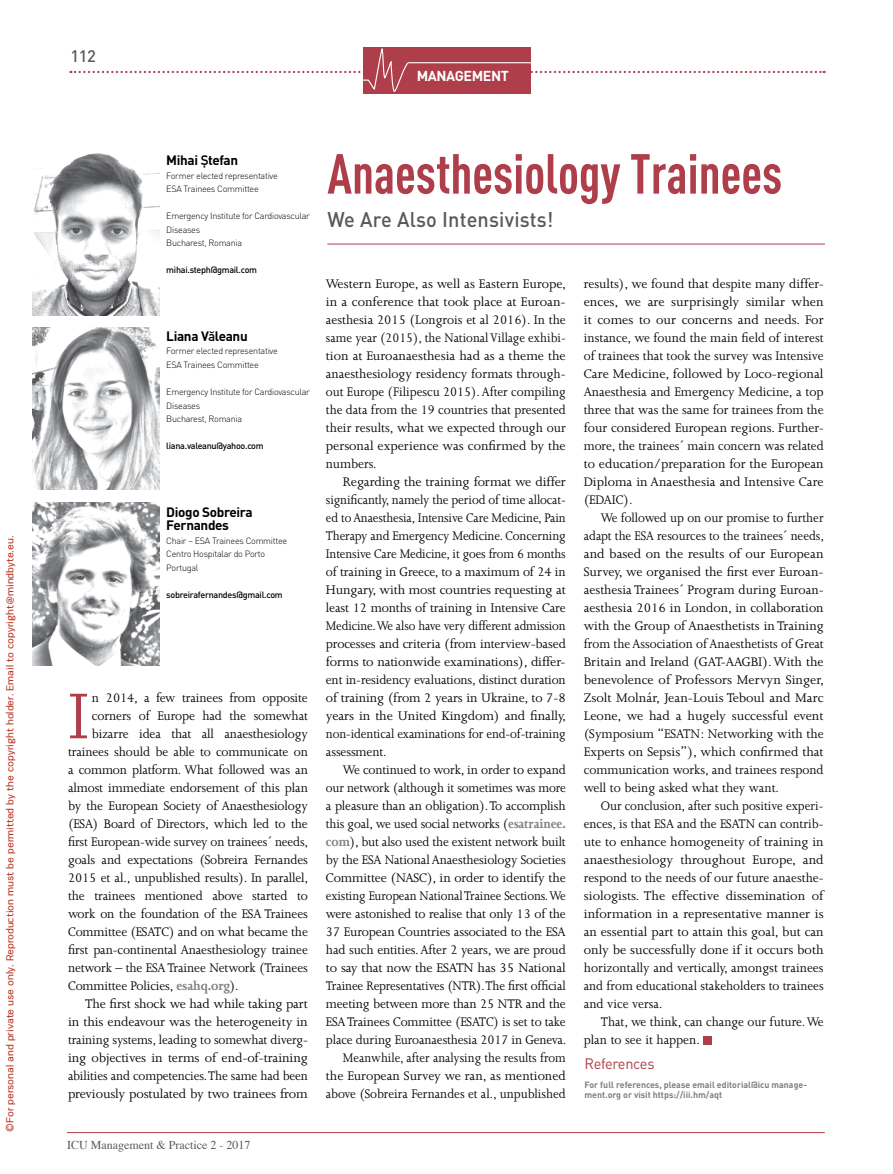
<style>
.page{position:relative;width:893px;height:1174px;background:#fff}
.page>*{position:absolute;margin:0;border:0;box-sizing:border-box;transform-origin:0 0}
.t1{font:74.4px "Joanna";color:#ad3e4a}
.t2{font:700 55.5px "DIN Cond";color:#ad3e4a;scale:.95 1}
.t3{font:500 21px "DIN";letter-spacing:.01em;color:#58595b;scale:.95 1}
.t4{font:500 16.5px "DIN";color:#58595b}
.t5{font:15px "DIN Pro";letter-spacing:-.02em;color:#ad3e4a}
.t6{font:14.25px/18px "Joanna";letter-spacing:-.01em;color:#000;text-align:justify}
.t7{font:14.25px/18px "Joanna";letter-spacing:-.01em;color:#000;text-align:justify;scale:.94 1}
.t8{font:14.25px/18px "Joanna";letter-spacing:-.01em;color:#000;text-align:justify;scale:.93 1}
.t9{font:14.25px/18px "Joanna";letter-spacing:-.01em;color:#000;scale:.96 1}
.t10{font:14.25px "Joanna";letter-spacing:-.01em;color:#000;scale:.95 1}
.t11{font:700 14.25px "DIN";letter-spacing:-.03em;color:#fff}
.t12{font:700 13.5px/13.5px "DIN";letter-spacing:-.025em;color:#000}
.t13{font:12px "Times";color:#58595b}
.t14{font:10.5px "PRC Fidelity";color:#b82e1b}
.t15{font:300 9px/13.5px "DIN";letter-spacing:-.03em;color:#000}
.t16{font:700 9px/10.5px "DIN";color:#7e8083}
.t17{font:500 9px "DIN";letter-spacing:-.03em;color:#000}
.s1{font-family:"DIN Alternate"}
.s2{font-weight:700;color:#7e8083}
</style>
<div class="page">
<hr style="left:67px;top:1132px;width:758px;height:1px;background:#ad3e4a">
<div style="left:363px;top:47px;width:168px;height:47px;background:#ad3e4a"></div>
<svg style="left:70px;top:48px;width:755px;height:44px"></svg>
<div style="left:703px;top:1035px;width:8px;height:9px;background:#ad3e4a"></div>
<hr style="left:327px;top:244px;width:498px;height:1px;background:#ad3e4a">
<img style="left:32px;top:153px;width:128px;height:162px">
<img style="left:32px;top:327px;width:128px;height:162px">
<img style="left:32px;top:503px;width:128px;height:162px">
<p class="t14" style="left:4px;top:1131px;width:597px;rotate:-90deg">©For personal and private use only. Reproduction must be permitted by the copyright holder. Email to copyright@mindbyte.eu.</p>
<p class="t4" style="left:71px;top:46px;width:27px">112</p>
<p class="t11" style="left:417px;top:66px;width:94px">MANAGEMENT</p>
<p class="t12" style="left:166px;top:153px;width:73px">Mihai <span class="s1">Ș</span>tefan</p>
<p class="t15" style="left:166px;top:169px;width:113px">Former elected representative<br>ESA Trainees Committee</p>
<p class="t15" style="left:166px;top:209px;width:145px">Emergency Institute for Cardiovascular<br>Diseases<br>Bucharest, Romania</p>
<p class="t17" style="left:166px;top:264px;width:92px">mihai.steph@gmail.com</p>
<p class="t12" style="left:166px;top:329px;width:83px">Liana V<span class="s1">ă</span>leanu</p>
<p class="t15" style="left:166px;top:344px;width:113px">Former elected representative<br>ESA Trainees Committee</p>
<p class="t15" style="left:166px;top:385px;width:145px">Emergency Institute for Cardiovascular<br>Diseases<br>Bucharest, Romania</p>
<p class="t17" style="left:166px;top:440px;width:99px">liana.valeanu@yahoo.com</p>
<p class="t12" style="left:166px;top:504px;width:88px">Diogo Sobreira<br>Fernandes</p>
<p class="t15" style="left:166px;top:533px;width:122px">Chair – ESA Trainees Committee<br>Centro Hospitalar do Porto<br>Portugal</p>
<p class="t17" style="left:166px;top:588px;width:118px">sobreirafernandes@gmail.com</p>
<h1 class="t1" style="left:68px;top:676px;width:23px">I</h1>
<p class="t6" style="left:92px;top:689px;width:217px">n 2014, a few trainees from opposite</p>
<p class="t6" style="left:92px;top:707px;width:217px">corners of Europe had the somewhat</p>
<p class="t6" style="left:92px;top:725px;width:217px">bizarre idea that all anaesthesiology</p>
<p class="t6" style="left:68px;top:743px;width:241px">trainees should be able to communicate on</p>
<p class="t6" style="left:68px;top:761px;width:241px">a common platform. What followed was an</p>
<p class="t6" style="left:68px;top:779px;width:241px">almost immediate endorsement of this plan</p>
<p class="t6" style="left:68px;top:797px;width:241px">by the European Society of Anaesthesiology</p>
<p class="t6" style="left:68px;top:815px;width:241px">(ESA) Board of Directors, which led to the</p>
<p class="t10" style="left:68px;top:834px;width:255px">first European-wide survey on trainees´ needs,</p>
<p class="t6" style="left:68px;top:851px;width:241px">goals and expectations (Sobreira Fernandes</p>
<p class="t6" style="left:68px;top:869px;width:242px">2015 et al., unpublished results). In parallel,</p>
<p class="t6" style="left:68px;top:887px;width:241px">the trainees mentioned above started to</p>
<p class="t6" style="left:68px;top:905px;width:241px">work on the foundation of the ESA Trainees</p>
<p class="t6" style="left:68px;top:923px;width:241px">Committee (ESATC) and on what became the</p>
<p class="t6" style="left:68px;top:941px;width:241px">first pan-continental Anaesthesiology trainee</p>
<p class="t6" style="left:68px;top:959px;width:241px">network – the ESA Trainee Network (Trainees</p>
<p class="t6" style="left:68px;top:977px;width:172px">Committee Policies, <span class="s2">esahq.org</span>).</p>
<p class="t6" style="left:85px;top:995px;width:224px">The first shock we had while taking part</p>
<p class="t6" style="left:68px;top:1013px;width:241px">in this endeavour was the heterogeneity in</p>
<p class="t9" style="left:68px;top:1031px;width:251px">training systems, leading to somewhat diverg-</p>
<p class="t6" style="left:68px;top:1049px;width:241px">ing objectives in terms of end-of-training</p>
<p class="t10" style="left:68px;top:1068px;width:254px">abilities and competencies. The same had been</p>
<p class="t6" style="left:68px;top:1085px;width:241px">previously postulated by two trainees from</p>
<p class="t13" style="left:67px;top:1134px;width:185px">ICU Management &amp; Practice 2 - 2017</p>
<h2 class="t2" style="left:327px;top:140px;width:480px">Anaesthesiology Trainees</h2>
<h3 class="t3" style="left:327px;top:206px;width:240px">We Are Also Intensivists!</h3>
<p class="t6" style="left:326px;top:275px;width:242px">Western Europe, as well as Eastern Europe, in a conference that took place at Euroan&shy;aesthesia 2015 (Longrois et al 2016). In the same year (2015), the National Village exhibi&shy;tion at Euroanaesthesia had as a theme the anaesthesiology residency formats through&shy;out Europe (Filipescu 2015). After compiling the data from the 19 countries that presented their results, what we expected through our personal experience was confirmed by the numbers.</p>
<p class="t6" style="left:326px;top:473px;width:242px;text-indent:17px">Regarding the training format we differ significantly, namely the period of time allocat&shy;ed to Anaesthesia, Intensive Care Medicine, Pain Therapy and Emergency Medicine. Concerning Intensive Care Medicine, it goes from 6 months of training in Greece, to a maximum of 24 in Hungary, with most countries requesting at least 12 months of training in Intensive Care Medicine. We also have very different admission processes and criteria (from interview-based forms to nationwide examinations), differ&shy;ent in-residency evaluations, distinct duration of training (from 2 years in Ukraine, to 7-8 years in the United Kingdom) and finally, non-identical examinations for end-of-training assessment.</p>
<p class="t6" style="left:326px;top:761px;width:242px;text-align:right">We continued to work, in order to expand our network (although it sometimes was more a pleasure than an obligation). To accomplish this goal, we used social networks (<span class="s2">esatrainee. com</span>), but also used the existent network built by the ESA National Anaesthesiology Societies Committee (NASC), in order to identify the existing European National Trainee Sections. We were astonished to realise that only 13 of the 37 European Countries associated to the ESA had such entities. After 2 years, we are proud to say that now the ESATN has 35 National Trainee Representatives (NTR). The first official meeting between more than 25 NTR and the ESA Trainees Committee (ESATC) is set to take place during Euroanaesthesia 2017 in Geneva.<br>Meanwhile, after analysing the results from the European Survey we ran, as mentioned above (Sobreira Fernandes et al., unpublished</p>
<p class="t6" style="left:584px;top:275px;width:241px">results), we found that despite many differ&shy;ences, we are surprisingly similar when it comes to our concerns and needs. For instance, we found the main field of interest of trainees that took the survey was Intensive Care Medicine, followed by Loco-regional Anaesthesia and Emergency Medicine, a top three that was the same for trainees from the four considered European regions. Further&shy;more, the trainees´ main concern was related to education/preparation for the European Diploma in Anaesthesia and Intensive Care (EDAIC).</p>
<p class="t7" style="left:584px;top:509px;width:257px;text-indent:17px">We followed up on our promise to further adapt the ESA resources to the trainees´ needs, and based on the results of our European Survey, we organised the first ever Euroan&shy;aesthesia Trainees´ Program during Euroan&shy;aesthesia 2016 in London, in collaboration with the Group of Anaesthetists in Training from the Association of Anaesthetists of Great Britain and Ireland (GAT-AAGBI). With the benevolence of Professors Mervyn Singer, Zsolt Molnár, Jean-Louis Teboul and Marc Leone, we had a hugely successful event (Symposium “ESATN: Networking with the Experts on Sepsis”), which confirmed that communication works, and trainees respond well to being asked what they want.</p>
<p class="t8" style="left:584px;top:797px;width:259px;text-indent:17px">Our conclusion, after such positive experi&shy;ences, is that ESA and the ESATN can contrib&shy;ute to enhance homogeneity of training in anaesthesiology throughout Europe, and respond to the needs of our future anaesthe&shy;siologists. The effective dissemination of information in a representative manner is an essential part to attain this goal, but can only be successfully done if it occurs both horizontally and vertically, amongst trainees and from educational stakeholders to trainees and vice versa.</p>
<p class="t9" style="left:584px;top:1013px;width:251px;text-indent:17px">That, we think, can change our future. We plan to see it happen.</p>
<p class="t5" style="left:584px;top:1053px;width:72px">References</p>
<p class="t16" style="left:584px;top:1078px;width:224px">For full references, please email editorial@icu manage&shy;ment.org or visit https://iii.hm/aqt</p>
</div>
